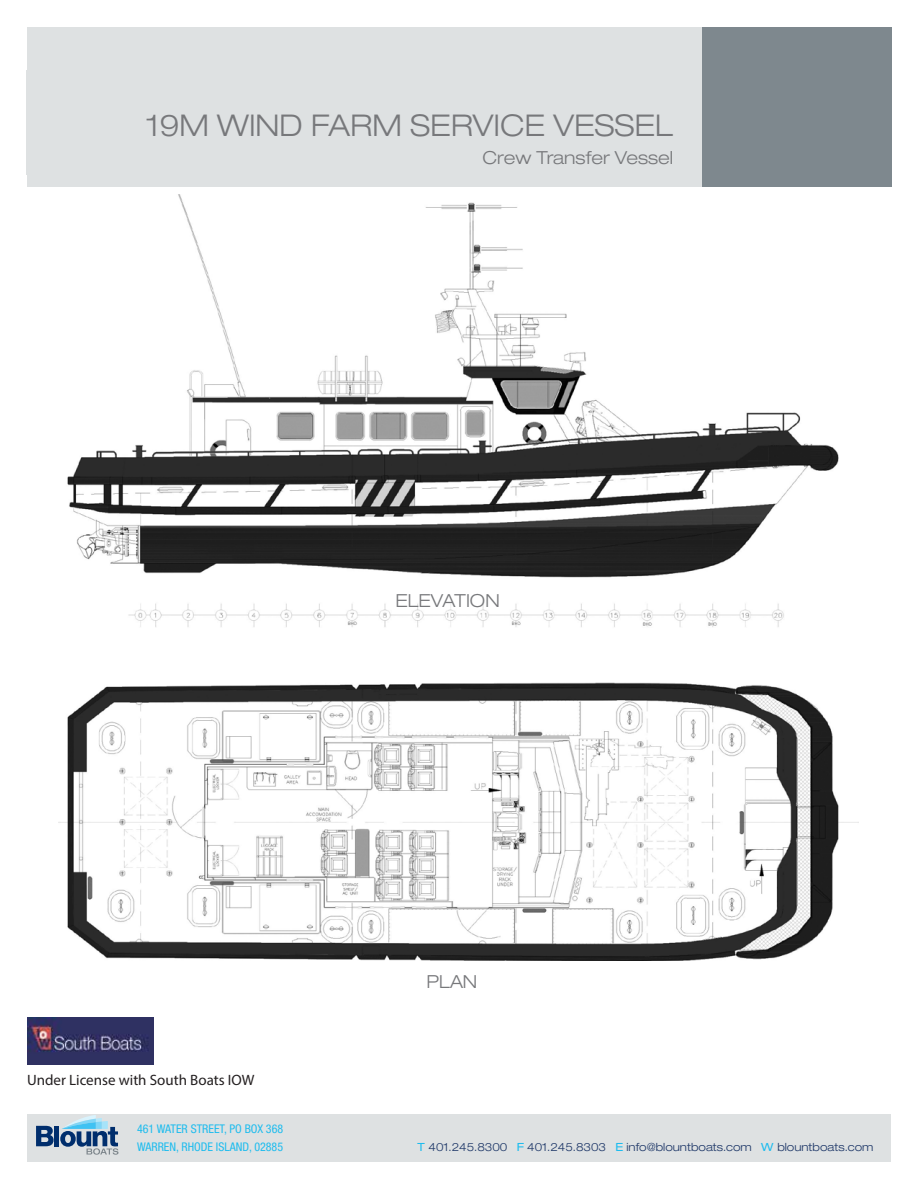
<style>
.page{position:relative;width:918px;height:1188px;background:#fff}
.page>*{position:absolute;margin:0;border:0;box-sizing:border-box;transform-origin:0 0}
.t1{font:300 expanded 30px "Helvetica Neue";color:#77787b}
.t2{font:300 expanded 18px "Helvetica Neue";color:#77787b}
.t3{font:15px "Myriad Pro";color:#231f20}
.t4{font:condensed 12px/18px "Helvetica Neue";color:#1ebcee}
.t5{font:300 expanded 11.25px "Helvetica Neue";color:#1e3768}
.s1{font-weight:400;color:#1ebcee}
</style>
<div class="page">
<img style="left:58px;top:195px;width:801px;height:765px">
<div style="left:27px;top:27px;width:864px;height:159px;background:#dee1e2"></div>
<div style="left:27px;top:1114px;width:864px;height:47px;background:#dee1e2"></div>
<div style="left:26px;top:70px;width:864px;height:105px;background:#dee1e2"></div>
<div style="left:702px;top:27px;width:190px;height:159px;background:#7e888e"></div>
<svg style="left:36px;top:1126px;width:18px;height:20px"></svg>
<div style="left:54px;top:1126px;width:5px;height:20px;background:#002e6d"></div>
<svg style="left:60px;top:1115px;width:59px;height:40px"></svg>
<img style="left:27px;top:1018px;width:126px;height:47px">
<h1 class="t1" style="left:146px;top:108px;width:528px">19M WIND FARM SERVICE VESSEL</h1>
<h2 class="t2" style="left:483px;top:147px;width:192px">Crew Transfer Vessel</h2>
<h2 class="t2" style="left:396px;top:590px;width:106px">ELEVATION</h2>
<h3 class="t3" style="left:27px;top:1071px;width:229px">Under License with South Boats IOW</h3>
<p class="t4" style="left:137px;top:1120px;width:148px">461 WATER STREET, PO BOX 368<br>WARREN, RHODE ISLAND, 02885</p>
<h2 class="t2" style="left:427px;top:971px;width:52px">PLAN</h2>
<p class="t5" style="left:418px;top:1140px;width:457px"><span class="s1">T</span> 401.245.8300 <span class="s1">F</span> 401.245.8303 <span class="s1">E</span> info@blountboats.com <span class="s1">W</span> blountboats.com</p>
</div>
